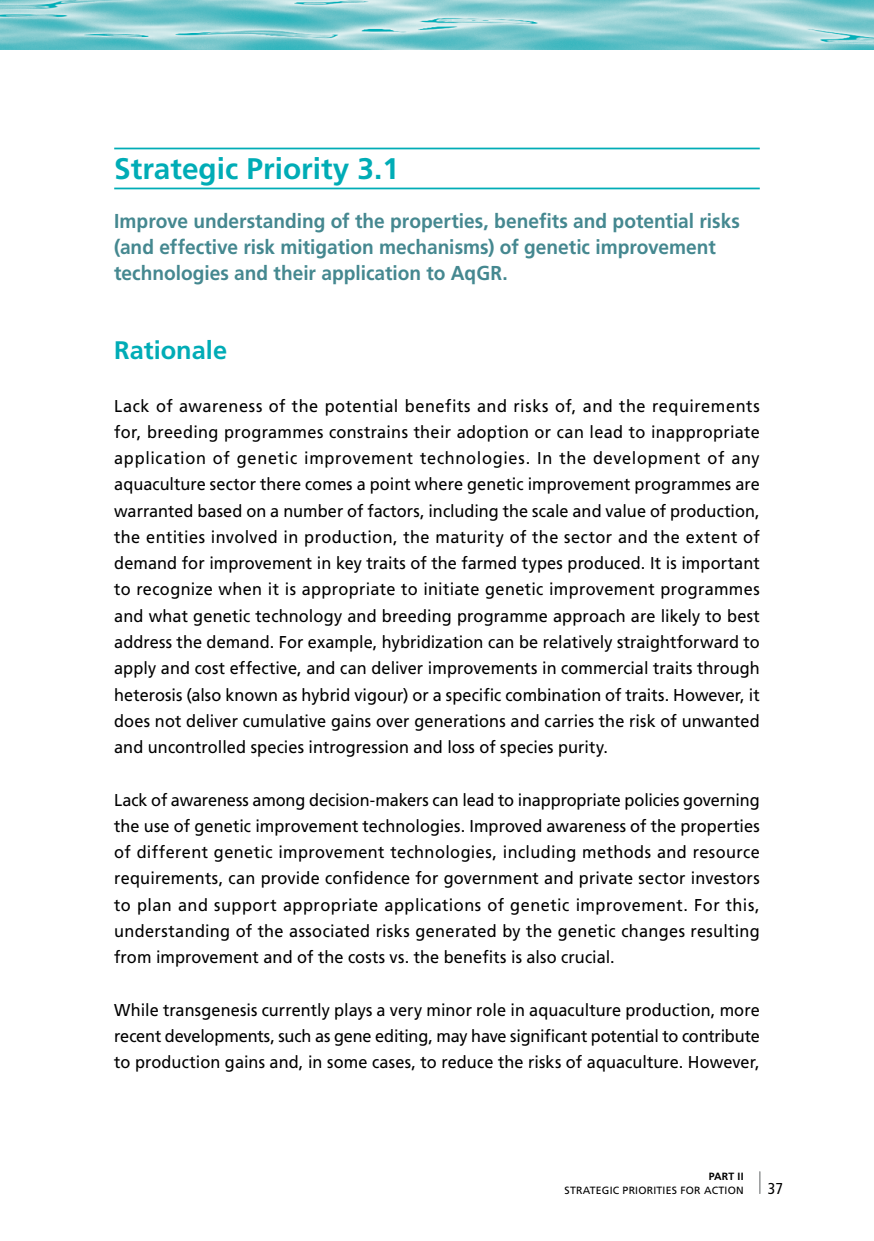
<style>
.page{position:relative;width:874px;height:1241px;background:#fff}
.page>*{position:absolute;margin:0;border:0;box-sizing:border-box;transform-origin:0 0}
.Heading03_Part_II_St{font:700 29.75px "Frutiger LT Std";color:#00acb6}
.Heading03_Part_II{font:700 25.38px "Frutiger LT Std";color:#00acb6}
.Heading03_Part_II_St-2{font:700 20.12px/26.2px "Frutiger LT Std";color:#458890;scale:.95 1}
.main_text{font:17.15px/26.2px "Frutiger LT Std";letter-spacing:.005em;color:#000;text-align:justify;scale:.95 1}
.t1{font:condensed 15.75px "Frutiger LT Std";color:#000}
.t2{font:10.5px "Frutiger LT Std";letter-spacing:.02em;color:#000}
.t3{font:700 10.5px "Frutiger LT Std";letter-spacing:.01em;color:#000}
</style>
<div class="page">
<img style="left:0;top:0;width:873px;height:50px">
<hr style="left:758px;top:1171px;width:2px;height:22px;background:#9c9e9f">
<hr style="left:114px;top:148px;width:645px;height:1px;background:#00acb6">
<hr style="left:114px;top:187px;width:645px;height:2px;background:#00acb6">
<p class="Heading03_Part_II_St" style="left:114px;top:151px;width:286px">Strategic Priority 3.1</p>
<p class="Heading03_Part_II_St-2" style="left:114px;top:208px;width:660px">Improve understanding of the properties, benefits and potential risks (and effective risk mitigation mechanisms) of genetic improvement technologies and their application to AqGR.</p>
<p class="Heading03_Part_II" style="left:114px;top:335px;width:114px">Rationale</p>
<p class="main_text" style="left:114px;top:392px;width:680px">Lack of awareness of the potential benefits and risks of, and the requirements for, breeding programmes constrains their adoption or can lead to inappropriate application of genetic improvement technologies. In the development of any aquaculture sector there comes a point where genetic improvement programmes are warranted based on a number of factors, including the scale and value of production, the entities involved in production, the maturity of the sector and the extent of demand for improvement in key traits of the farmed types produced. It is important to recognize when it is appropriate to initiate genetic improvement programmes and what genetic technology and breeding programme approach are likely to best address the demand. For example, hybridization can be relatively straightforward to apply and cost effective, and can deliver improvements in commercial traits through heterosis (also known as hybrid vigour) or a specific combination of traits. However, it does not deliver cumulative gains over generations and carries the risk of unwanted and uncontrolled species introgression and loss of species purity.</p>
<p class="main_text" style="left:114px;top:786px;width:680px">Lack of awareness among decision-makers can lead to inappropriate policies governing the use of genetic improvement technologies. Improved awareness of the properties of different genetic improvement technologies, including methods and resource requirements, can provide confidence for government and private sector investors to plan and support appropriate applications of genetic improvement. For this, understanding of the associated risks generated by the genetic changes resulting from improvement and of the costs vs. the benefits is also crucial.</p>
<p class="main_text" style="left:114px;top:996px;width:680px">While transgenesis currently plays a very minor role in aquaculture production, more recent developments, such as gene editing, may have significant potential to contribute to production gains and, in some cases, to reduce the risks of aquaculture. However,</p>
<p class="t3" style="left:708px;top:1169px;width:36px">PART II</p>
<p class="t2" style="left:564px;top:1183px;width:180px">STRATEGIC PRIORITIES FOR ACTION</p>
<p class="t1" style="left:767px;top:1178px;width:17px">37</p>
</div>
